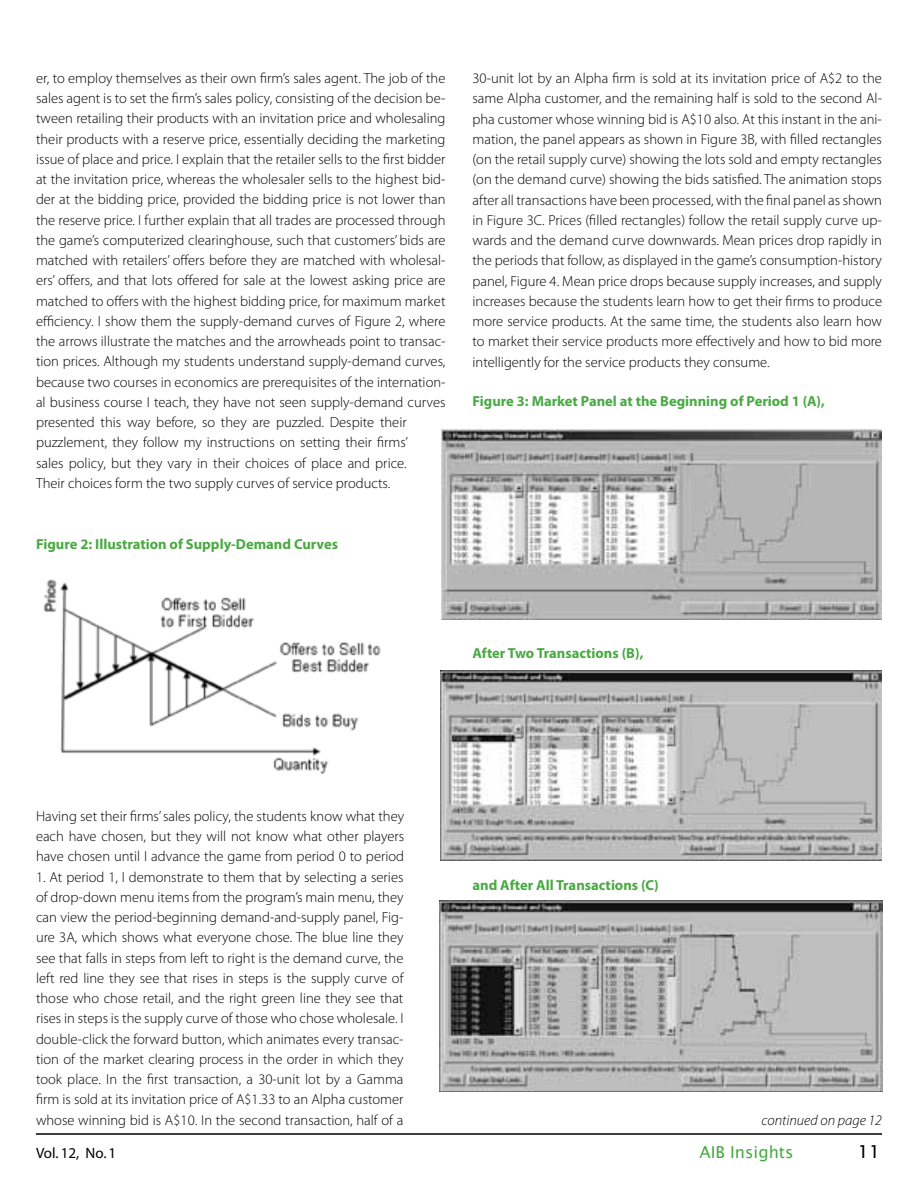
<style>
.page{position:relative;width:918px;height:1188px;background:#fff}
.page>*{position:absolute;margin:0;border:0;box-sizing:border-box;transform-origin:0 0}
.t1{font:18px "Lucida Sans";color:#000}
.t2{font:16.5px "Lucida Sans";color:#49a942}
.t3{font:15px "Myriad";color:#000}
.t4{font:300 14.55px/20.2px "Myriad Pro";color:#000;text-align:justify}
.t5{font:700 14.55px "Myriad Pro";color:#49a942}
.t6{font:italic 300 14.55px "Myriad Pro";color:#000}
</style>
<div class="page">
<hr style="left:36px;top:1133px;width:846px;height:2px;background:#000">
<img style="left:43px;top:579px;width:338px;height:195px">
<img style="left:441px;top:430px;width:441px;height:189px">
<img style="left:440px;top:670px;width:442px;height:191px">
<img style="left:440px;top:901px;width:442px;height:191px">
<p class="t4" style="left:36px;top:68px;width:411px;text-align:left">er, to employ themselves as their own firm’s sales agent. The job of the sales agent is to set the firm’s sales policy, consisting of the decision be&shy;tween retailing their products with an invitation price and wholesaling their products with a reserve price, essentially deciding the marketing issue of place and price. I explain that the retailer sells to the first bidder at the invitation price, whereas the wholesaler sells to the highest bid&shy;der at the bidding price, provided the bidding price is not lower than the reserve price. I further explain that all trades are processed through the game’s computerized clearinghouse, such that customers’ bids are matched with retailers’ offers before they are matched with wholesal&shy;ers’ offers, and that lots offered for sale at the lowest asking price are matched to offers with the highest bidding price, for maximum market efficiency. I show them the supply-demand curves of Figure 2, where the arrows illustrate the matches and the arrowheads point to transac&shy;tion prices. Although my students understand supply-demand curves, because two courses in economics are prerequisites of the internation&shy;al business course I teach, they have not seen supply-demand curves presented this way before, so they are puzzled. Despite their puzzlement, they follow my instructions on setting their firms’<br>sales policy, but they vary in their choices of place and price.<br>Their choices form the two supply curves of service products.</p>
<p class="t5" style="left:36px;top:534px;width:304px">Figure 2: Illustration of Supply-Demand Curves</p>
<p class="t4" style="left:472px;top:68px;width:411px">30-unit lot by an Alpha firm is sold at its invitation price of A$2 to the same Alpha customer, and the remaining half is sold to the second Al&shy;pha customer whose winning bid is A$10 also. At this instant in the ani&shy;mation, the panel appears as shown in Figure 3B, with filled rectangles (on the retail supply curve) showing the lots sold and empty rectangles (on the demand curve) showing the bids satisfied. The animation stops after all transactions have been processed, with the final panel as shown in Figure 3C. Prices (filled rectangles) follow the retail supply curve up&shy;wards and the demand curve downwards. Mean prices drop rapidly in the periods that follow, as displayed in the game’s consumption-history panel, Figure 4. Mean price drops because supply increases, and supply increases because the students learn how to get their firms to produce more service products. At the same time, the students also learn how to market their service products more effectively and how to bid more intelligently for the service products they consume.</p>
<p class="t5" style="left:472px;top:391px;width:354px">Figure 3: Market Panel at the Beginning of Period 1 (A),</p>
<p class="t5" style="left:472px;top:643px;width:172px">After Two Transactions (B),</p>
<p class="t4" style="left:36px;top:806px;width:370px">Having set their firms’ sales policy, the students know what they each have chosen, but they will not know what other players have chosen until I advance the game from period 0 to period</p>
<p class="t4" style="left:36px;top:866px;width:369px">1. At period 1, I demonstrate to them that by selecting a series of drop-down menu items from the program’s main menu, they can view the period-beginning demand-and-supply panel, Fig&shy;ure 3A, which shows what everyone chose. The blue line they see that falls in steps from left to right is the demand curve, the left red line they see that rises in steps is the supply curve of those who chose retail, and the right green line they see that rises in steps is the supply curve of those who chose wholesale. I double-click the forward button, which animates every transac&shy;tion of the market clearing process in the order in which they took place. In the first transaction, a 30-unit lot by a Gamma firm is sold at its invitation price of A$1.33 to an Alpha customer whose winning bid is A$10. In the second transaction, half of a</p>
<p class="t5" style="left:472px;top:875px;width:188px">and After All Transactions (C)</p>
<p class="t6" style="left:762px;top:1111px;width:122px">continued on page 12</p>
<p class="t3" style="left:36px;top:1146px;width:82px">Vol. 12, No. 1</p>
<p class="t2" style="left:699px;top:1143px;width:96px">AIB Insights</p>
<p class="t1" style="left:858px;top:1142px;width:24px">11</p>
</div>
